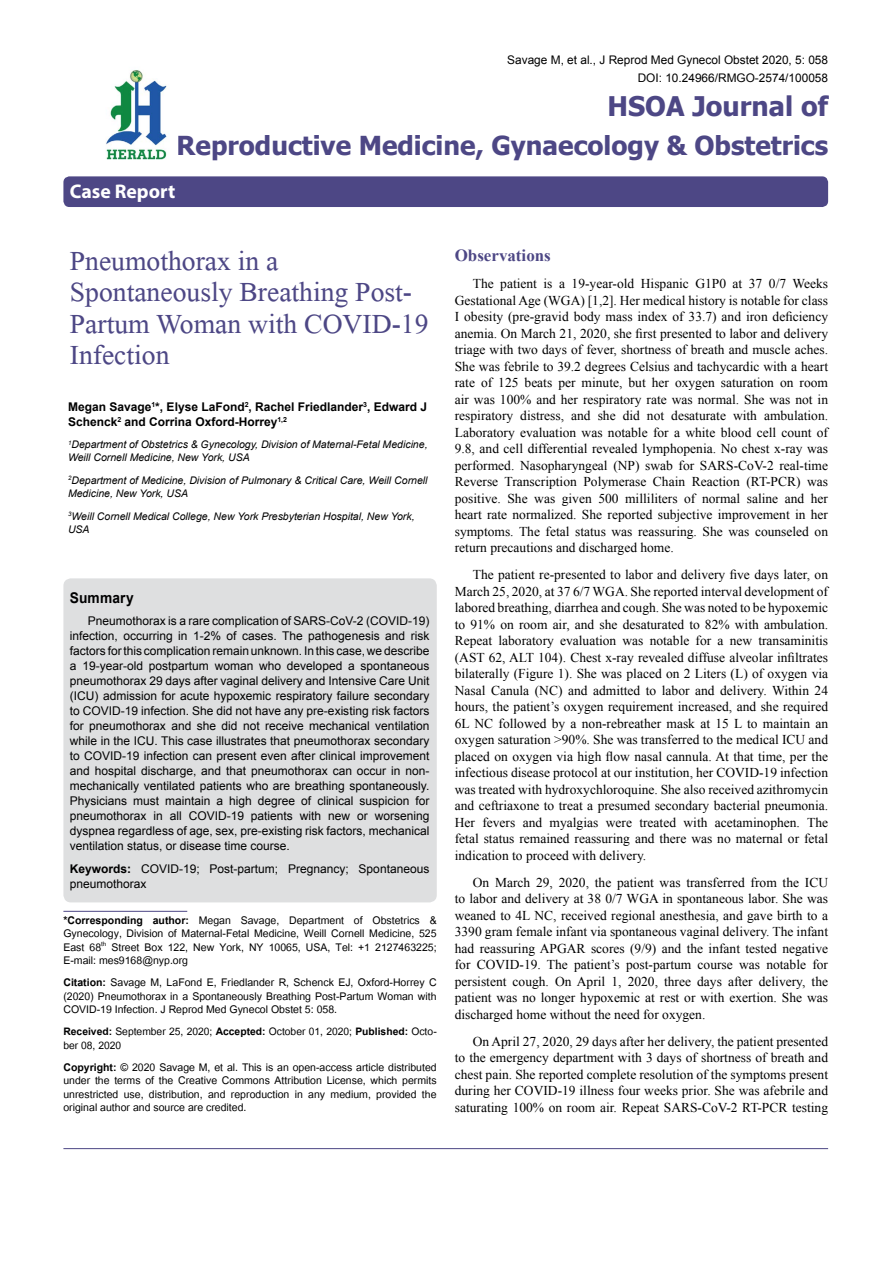
<style>
.page{position:relative;width:893px;height:1263px;background:#fff}
.page>*{position:absolute;margin:0;border:0;box-sizing:border-box;transform-origin:0 0}
.t1{font:41.25px/31.5px "Microsoft Himalaya";color:#4d4785}
.t2{font:700 27px "Tahoma";color:#4d4785}
.t3{font:700 26.1px "Tahoma";color:#4d4785}
.t4{font:700 19.8px "Myriad Hebrew";color:#fff}
.t5{font:700 16.95px "Times New Roman";color:#4d4785}
.t6{font:700 14.85px "Arial";letter-spacing:.01em;color:#000;scale:.93 1}
.t7{font:14.7px/13.2px "Utsaah";color:#000;text-align:justify}
.t8{font:14.4px/13.5px "Utsaah";color:#000}
.t9{font:13.5px/16.5px "Times New Roman";color:#000;text-align:justify}
.t10{font:12px/15px "Arial";color:#000;text-align:justify}
.t11{font:700 12px/15px "Arial";color:#000}
.t12{font:11.85px/18px "Arial";color:#000;text-align:right}
.t13{font:italic 10.5px/13.2px "Arial";color:#000}
.s1{font-weight:700}
</style>
<div class="page">
<div style="left:63px;top:176px;width:765px;height:31px;background:#4d4785;border-radius:6px"></div>
<hr style="left:63px;top:911px;width:124px;height:1px;background:#4d4785">
<img style="left:106px;top:70px;width:61px;height:90px">
<hr style="left:63px;top:1148px;width:765px;height:1px;background:#4d4785">
<div style="left:63px;top:578px;width:374px;height:324px;background:#dedfe0;border-radius:8px"></div>
<p class="t12" style="left:507px;top:51px;width:322px">Savage M, et al., J Reprod Med Gynecol Obstet 2020, 5: 058<br>DOI: 10.24966/RMGO-2574/100058</p>
<h2 class="t2" style="left:607px;top:88px;width:222px">HSOA Journal of</h2>
<h3 class="t3" style="left:177px;top:127px;width:653px">Reproductive Medicine, Gynaecology &amp; Obstetrics</h3>
<h3 class="t4" style="left:70px;top:180px;width:107px">Case Report</h3>
<h1 class="t1" style="left:70px;top:240px;width:360px">Pneumothorax in a<br>Spontaneously Breathing Post-<br>Partum Woman with COVID-19<br>Infection</h1>
<p class="t11" style="left:68px;top:399px;width:361px">Megan Savage<sup>1</sup>*, Elyse LaFond<sup>2</sup>, Rachel Friedlander<sup>3</sup>, Edward J<br>Schenck<sup>2</sup> and Corrina Oxford-Horrey<sup>1,2</sup></p>
<p class="t13" style="left:68px;top:438px;width:361px"><sup>1</sup>Department of Obstetrics &amp; Gynecology, Division of Maternal-Fetal Medicine,<br>Weill Cornell Medicine, New York, USA</p>
<p class="t13" style="left:68px;top:474px;width:361px"><sup>2</sup>Department of Medicine, Division of Pulmonary &amp; Critical Care, Weill Cornell<br>Medicine, New York, USA</p>
<p class="t13" style="left:68px;top:509px;width:348px"><sup>3</sup>Weill Cornell Medical College, New York Presbyterian Hospital, New York,<br>USA</p>
<p class="t6" style="left:70px;top:587px;width:70px">Summary</p>
<p class="t10" style="left:70px;top:613px;width:361px;text-indent:18px">Pneumothorax is a rare complication of SARS-CoV-2 (COVID-19) infection, occurring in 1-2% of cases. The pathogenesis and risk factors for this complication remain unknown. In this case, we describe a 19-year-old postpartum woman who developed a spontaneous pneumothorax 29 days after vaginal delivery and Intensive Care Unit (ICU) admission for acute hypoxemic respiratory failure secondary to COVID-19 infection. She did not have any pre-existing risk factors for pneumothorax and she did not receive mechanical ventilation while in the ICU. This case illustrates that pneumothorax secondary to COVID-19 infection can present even after clinical improvement and hospital discharge, and that pneumothorax can occur in non&shy;mechanically ventilated patients who are breathing spontaneously.<br>Physicians must maintain a high degree of clinical suspicion for pneumothorax in all COVID-19 patients with new or worsening dyspnea regardless of age, sex, pre-existing risk factors, mechanical ventilation status, or disease time course.</p>
<p class="t10" style="left:70px;top:861px;width:361px"><span class="s1">Keywords:</span> COVID-19; Post-partum; Pregnancy; Spontaneous pneumothorax</p>
<p class="t7" style="left:63px;top:915px;width:375px"><span class="s1">*Corresponding author:</span> Megan Savage, Department of Obstetrics &amp; Gynecology, Division of Maternal-Fetal Medicine, Weill Cornell Medicine, 525<br>East 68<sup>th</sup> Street Box 122, New York, NY 10065, USA, Tel: +1 2127463225; E-mail: mes9168@nyp.org</p>
<p class="t7" style="left:63px;top:977px;width:375px"><span class="s1">Citation:</span> Savage M, LaFond E, Friedlander R, Schenck EJ, Oxford-Horrey C (2020) Pneumothorax in a Spontaneously Breathing Post-Partum Woman with COVID-19 Infection. J Reprod Med Gynecol Obstet 5: 058.</p>
<p class="t8" style="left:63px;top:1026px;width:375px"><span class="s1">Received:</span> September 25, 2020; <span class="s1">Accepted:</span> October 01, 2020; <span class="s1">Published:</span> Octo&shy;ber 08, 2020</p>
<p class="t7" style="left:63px;top:1062px;width:375px"><span class="s1">Copyright:</span> © 2020 Savage M, et al. This is an open-access article distributed under the terms of the Creative Commons Attribution License, which permits unrestricted use, distribution, and reproduction in any medium, provided the original author and source are credited.</p>
<p class="t5" style="left:455px;top:244px;width:98px">Observations</p>
<p class="t9" style="left:455px;top:275px;width:375px;text-indent:18px">The patient is a 19-year-old Hispanic G1P0 at 37 0/7 Weeks Gestational Age (WGA) [1,2]. Her medical history is notable for class I obesity (pre-gravid body mass index of 33.7) and iron deficiency anemia. On March 21, 2020, she first presented to labor and delivery triage with two days of fever, shortness of breath and muscle aches.<br>She was febrile to 39.2 degrees Celsius and tachycardic with a heart rate of 125 beats per minute, but her oxygen saturation on room air was 100% and her respiratory rate was normal. She was not in respiratory distress, and she did not desaturate with ambulation.<br>Laboratory evaluation was notable for a white blood cell count of 9.8, and cell differential revealed lymphopenia. No chest x-ray was performed. Nasopharyngeal (NP) swab for SARS-CoV-2 real-time Reverse Transcription Polymerase Chain Reaction (RT-PCR) was positive. She was given 500 milliliters of normal saline and her heart rate normalized. She reported subjective improvement in her symptoms. The fetal status was reassuring. She was counseled on return precautions and discharged home.</p>
<p class="t9" style="left:455px;top:566px;width:375px;text-indent:18px">The patient re-presented to labor and delivery five days later, on March 25, 2020, at 37 6/7 WGA. She reported interval development of labored breathing, diarrhea and cough. She was noted to be hypoxemic to 91% on room air, and she desaturated to 82% with ambulation.<br>Repeat laboratory evaluation was notable for a new transaminitis (AST 62, ALT 104). Chest x-ray revealed diffuse alveolar infiltrates bilaterally (Figure 1). She was placed on 2 Liters (L) of oxygen via Nasal Canula (NC) and admitted to labor and delivery. Within 24 hours, the patient’s oxygen requirement increased, and she required 6L NC followed by a non-rebreather mask at 15 L to maintain an oxygen saturation &gt;90%. She was transferred to the medical ICU and placed on oxygen via high flow nasal cannula. At that time, per the infectious disease protocol at our institution, her COVID-19 infection was treated with hydroxychloroquine. She also received azithromycin and ceftriaxone to treat a presumed secondary bacterial pneumonia.<br>Her fevers and myalgias were treated with acetaminophen. The fetal status remained reassuring and there was no maternal or fetal indication to proceed with delivery.</p>
<p class="t9" style="left:455px;top:874px;width:375px;text-indent:18px">On March 29, 2020, the patient was transferred from the ICU to labor and delivery at 38 0/7 WGA in spontaneous labor. She was weaned to 4L NC, received regional anesthesia, and gave birth to a 3390 gram female infant via spontaneous vaginal delivery. The infant had reassuring APGAR scores (9/9) and the infant tested negative for COVID-19. The patient’s post-partum course was notable for persistent cough. On April 1, 2020, three days after delivery, the patient was no longer hypoxemic at rest or with exertion. She was discharged home without the need for oxygen.</p>
<p class="t9" style="left:455px;top:1033px;width:375px;text-indent:18px">On April 27, 2020, 29 days after her delivery, the patient presented to the emergency department with 3 days of shortness of breath and chest pain. She reported complete resolution of the symptoms present during her COVID-19 illness four weeks prior. She was afebrile and saturating 100% on room air. Repeat SARS-CoV-2 RT-PCR testing</p>
</div>
